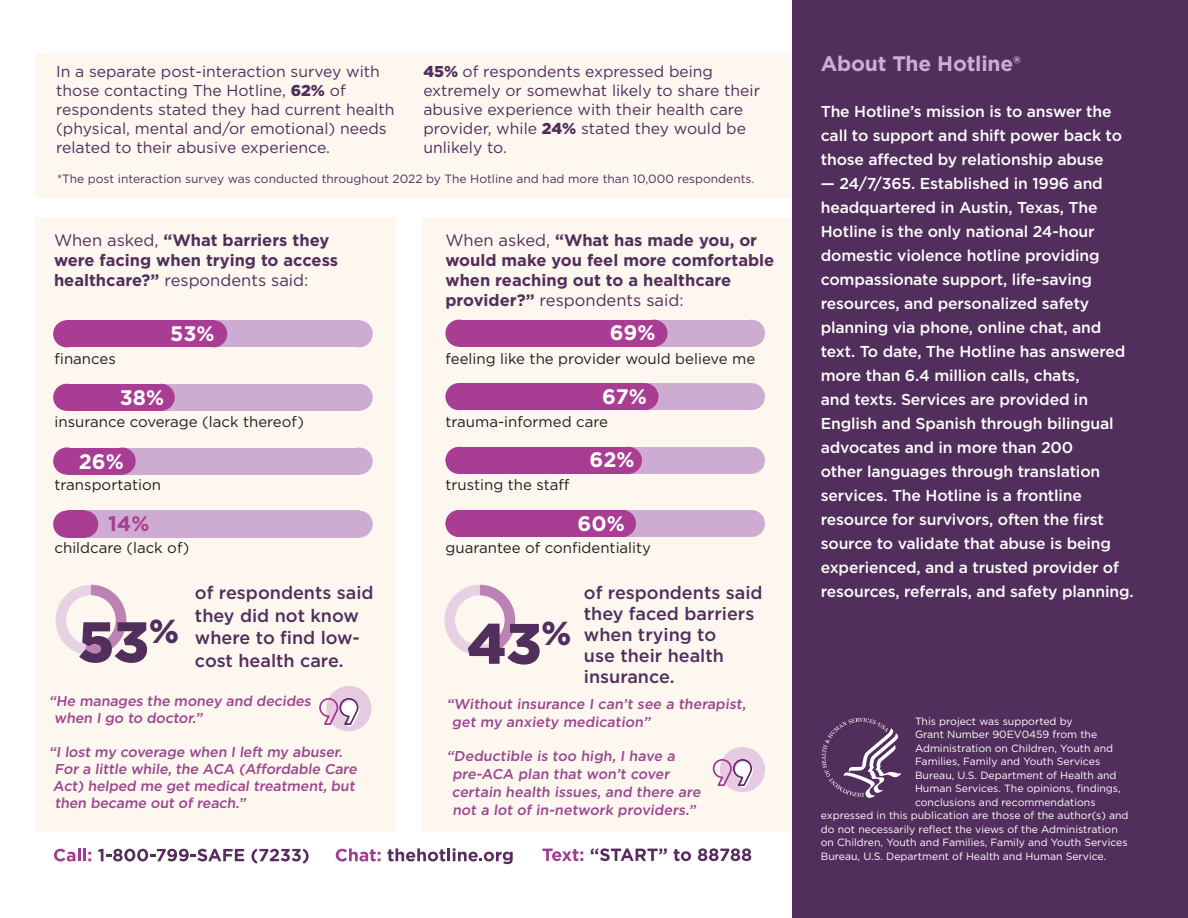
<style>
.page{position:relative;width:1188px;height:918px;background:#fff}
.page>*{position:absolute;margin:0;border:0;box-sizing:border-box;transform-origin:0 0}
.t1{font:900 57px "Gotham";color:#522e5c}
.t2{font:700 21px "Gotham";color:#fff}
.t3{font:700 21px "Gotham";letter-spacing:-.01em;color:#cdaed2}
.t4{font:700 21px "Gotham";color:#a93d93}
.t5{font:500 18px/21px "Gotham";color:#522e5c}
.t6{font:700 16.5px/19.8px "Gotham";color:#522e5c}
.t7{font:500 15.75px/24px "Gotham";letter-spacing:-.01em;color:#fff}
.t8{font:15.75px/18.9px "Gotham";color:#522e5c}
.t9{font:15px "Gotham";color:#231f20}
.t10{font:500 14.25px/18px "Gotham";color:#9b478f}
.t11{font:12px "Gotham";color:#522e5c}
.t12{font:10.5px "Gotham";color:#fff}
.s1{font-weight:900}
.s2{font-weight:400}
</style>
<div class="page">
<div style="left:36px;top:218px;width:360px;height:614px;background:#fdf7f0"></div>
<div style="left:422px;top:218px;width:389px;height:614px;background:#fdf7f0"></div>
<div style="left:792px;top:0;width:396px;height:918px;background:#522e5c"></div>
<svg style="left:822px;top:718px;width:80px;height:80px"></svg>
<div style="left:36px;top:53px;width:756px;height:145px;background:#fdf7f0"></div>
<svg style="left:54px;top:848px;width:37px;height:13px"></svg>
<svg style="left:98px;top:849px;width:146px;height:12px"></svg>
<svg style="left:251px;top:849px;width:58px;height:15px"></svg>
<svg style="left:336px;top:848px;width:45px;height:13px"></svg>
<svg style="left:388px;top:848px;width:125px;height:16px"></svg>
<svg style="left:542px;top:849px;width:41px;height:12px"></svg>
<svg style="left:591px;top:848px;width:76px;height:13px"></svg>
<svg style="left:674px;top:849px;width:17px;height:12px"></svg>
<svg style="left:698px;top:848px;width:53px;height:13px"></svg>
<div style="left:326px;top:686px;width:46px;height:45px;background:#e5cae1;border-radius:50%"></div>
<svg style="left:319px;top:698px;width:40px;height:28px"></svg>
<svg style="left:55px;top:585px;width:71px;height:70px"></svg>
<div style="left:66px;top:595px;width:50px;height:50px;background:#fdf7f0;border-radius:50%"></div>
<svg style="left:444px;top:585px;width:71px;height:71px"></svg>
<div style="left:455px;top:595px;width:50px;height:50px;background:#fdf7f0;border-radius:50%"></div>
<div style="left:738px;top:320px;width:27px;height:27px;background:#ceabd0;border-radius:50%"></div>
<div style="left:459px;top:320px;width:293px;height:27px;background:#ceabd0"></div>
<div style="left:446px;top:320px;width:26px;height:27px;background:#a93d93;border-radius:50%"></div>
<div style="left:640px;top:320px;width:28px;height:27px;background:#a93d93;border-radius:50%"></div>
<div style="left:459px;top:320px;width:197px;height:27px;background:#a93d93"></div>
<div style="left:738px;top:383px;width:27px;height:27px;background:#ceabd0;border-radius:50%"></div>
<div style="left:459px;top:383px;width:293px;height:27px;background:#ceabd0"></div>
<div style="left:446px;top:383px;width:26px;height:27px;background:#a93d93;border-radius:50%"></div>
<div style="left:632px;top:383px;width:26px;height:27px;background:#a93d93;border-radius:50%"></div>
<div style="left:459px;top:383px;width:186px;height:27px;background:#a93d93"></div>
<div style="left:738px;top:447px;width:27px;height:27px;background:#ceabd0;border-radius:50%"></div>
<div style="left:459px;top:447px;width:293px;height:27px;background:#ceabd0"></div>
<div style="left:446px;top:447px;width:26px;height:27px;background:#a93d93;border-radius:50%"></div>
<div style="left:615px;top:447px;width:27px;height:27px;background:#a93d93;border-radius:50%"></div>
<div style="left:459px;top:447px;width:171px;height:27px;background:#a93d93"></div>
<div style="left:738px;top:510px;width:27px;height:27px;background:#ceabd0;border-radius:50%"></div>
<div style="left:459px;top:510px;width:293px;height:27px;background:#ceabd0"></div>
<div style="left:446px;top:510px;width:26px;height:27px;background:#a93d93;border-radius:50%"></div>
<div style="left:609px;top:510px;width:27px;height:27px;background:#a93d93;border-radius:50%"></div>
<div style="left:459px;top:510px;width:167px;height:27px;background:#a93d93"></div>
<div style="left:346px;top:320px;width:27px;height:27px;background:#ceabd0;border-radius:50%"></div>
<div style="left:67px;top:320px;width:292px;height:27px;background:#ceabd0"></div>
<div style="left:53px;top:320px;width:27px;height:27px;background:#a93d93;border-radius:50%"></div>
<div style="left:200px;top:320px;width:27px;height:27px;background:#a93d93;border-radius:50%"></div>
<div style="left:67px;top:320px;width:148px;height:27px;background:#a93d93"></div>
<div style="left:346px;top:384px;width:27px;height:27px;background:#ceabd0;border-radius:50%"></div>
<div style="left:67px;top:384px;width:292px;height:27px;background:#ceabd0"></div>
<div style="left:53px;top:384px;width:27px;height:27px;background:#a93d93;border-radius:50%"></div>
<div style="left:148px;top:384px;width:27px;height:27px;background:#a93d93;border-radius:50%"></div>
<div style="left:67px;top:384px;width:96px;height:27px;background:#a93d93"></div>
<div style="left:346px;top:448px;width:27px;height:27px;background:#ceabd0;border-radius:50%"></div>
<div style="left:67px;top:448px;width:292px;height:27px;background:#ceabd0"></div>
<div style="left:53px;top:448px;width:27px;height:27px;background:#a93d93;border-radius:50%"></div>
<div style="left:109px;top:448px;width:27px;height:27px;background:#a93d93;border-radius:50%"></div>
<div style="left:67px;top:448px;width:57px;height:27px;background:#a93d93"></div>
<div style="left:346px;top:511px;width:27px;height:27px;background:#ceabd0;border-radius:50%"></div>
<div style="left:67px;top:511px;width:292px;height:27px;background:#ceabd0"></div>
<div style="left:53px;top:511px;width:27px;height:27px;background:#a93d93;border-radius:50%"></div>
<div style="left:71px;top:511px;width:27px;height:27px;background:#a93d93;border-radius:50%"></div>
<div style="left:67px;top:511px;width:18px;height:27px;background:#a93d93"></div>
<div style="left:720px;top:747px;width:45px;height:45px;background:#e5cae1;border-radius:50%"></div>
<svg style="left:712px;top:759px;width:41px;height:28px"></svg>
<p class="t8" style="left:56px;top:62px;width:340px">In a separate post-interaction survey with those contacting The Hotline, <span class="s1">62%</span> of respondents stated they had current health (physical, mental and/or emotional) needs related to their abusive experience.</p>
<p class="t8" style="left:423px;top:62px;width:338px"><span class="s1">45%</span> of respondents expressed being extremely or somewhat likely to share their abusive experience with their health care provider, while <span class="s1">24%</span> stated they would be unlikely to.</p>
<p class="t11" style="left:57px;top:171px;width:699px">*The post interaction survey was conducted throughout 2022 by The Hotline and had more than 10,000 respondents.</p>
<p class="t6" style="left:54px;top:231px;width:286px"><span class="s2">When asked,</span> “What barriers they were facing when trying to access healthcare?” <span class="s2">respondents said:</span></p>
<p class="t6" style="left:446px;top:231px;width:330px"><span class="s2">When asked,</span> “What has made you, or would make you feel more comfortable when reaching out to a healthcare provider?” <span class="s2">respondents said:</span></p>
<p class="t9" style="left:55px;top:350px;width:63px">finances</p>
<h2 class="t2" style="left:170px;top:319px;width:46px">53%</h2>
<h2 class="t2" style="left:610px;top:318px;width:47px">69%</h2>
<p class="t9" style="left:446px;top:350px;width:311px">feeling like the provider would believe me</p>
<h2 class="t2" style="left:120px;top:383px;width:46px">38%</h2>
<h2 class="t2" style="left:602px;top:382px;width:46px">67%</h2>
<p class="t9" style="left:55px;top:413px;width:251px">insurance coverage (lack thereof)</p>
<p class="t9" style="left:446px;top:413px;width:164px">trauma-informed care</p>
<h2 class="t2" style="left:79px;top:447px;width:47px">26%</h2>
<h2 class="t2" style="left:589px;top:446px;width:47px">62%</h2>
<p class="t9" style="left:55px;top:476px;width:108px">transportation</p>
<p class="t9" style="left:446px;top:476px;width:126px">trusting the staff</p>
<h2 class="t4" style="left:108px;top:510px;width:43px">14%</h2>
<h2 class="t2" style="left:578px;top:510px;width:49px">60%</h2>
<p class="t9" style="left:55px;top:539px;width:136px">childcare (lack of)</p>
<p class="t9" style="left:446px;top:539px;width:207px">guarantee of confidentiality</p>
<p class="t5" style="left:195px;top:581px;width:180px;line-height:22.5px">of respondents said they did not know where to find low&shy;cost health care.</p>
<p class="t5" style="left:584px;top:582px;width:180px">of respondents said they faced barriers when trying to<br>use their health insurance.</p>
<p class="t10" style="left:452px;top:695px;width:298px;text-indent:-5px">“Without insurance I can’t see a therapist, get my anxiety medication”</p>
<p class="t10" style="left:452px;top:747px;width:253px;text-indent:-5px">“Deductible is too high, I have a pre-ACA plan that won’t cover certain health issues, and there are not a lot of in-network providers.”</p>
<h1 class="t1" style="left:78px;top:603px;width:102px">53<sup>%</sup></h1>
<h1 class="t1" style="left:467px;top:604px;width:106px">43<sup>%</sup></h1>
<p class="t10" style="left:54px;top:692px;width:261px;line-height:17.1px;text-indent:-5px">“He manages the money and decides when I go to doctor.”</p>
<p class="t10" style="left:49px;top:743px;width:312px;line-height:17.1px">“I lost my coverage when I left my abuser.<br>For a little while, the ACA (Affordable Care Act) helped me get medical treatment, but then became out of reach.”</p>
<h2 class="t3" style="left:821px;top:49px;width:201px">About The Hotline®</h2>
<p class="t7" style="left:821px;top:100px;width:303px">The Hotline’s mission is to answer the call to support and shift power back to those affected by relationship abuse</p>
<p class="t7" style="left:821px;top:172px;width:314px">— 24/7/365. Established in 1996 and headquartered in Austin, Texas, The Hotline is the only national 24-hour domestic violence hotline providing compassionate support, life-saving resources, and personalized safety planning via phone, online chat, and text. To date, The Hotline has answered more than 6.4 million calls, chats,<br>and texts. Services are provided in English and Spanish through bilingual advocates and in more than 200<br>other languages through translation services. The Hotline is a frontline resource for survivors, often the first source to validate that abuse is being experienced, and a trusted provider of resources, referrals, and safety planning.</p>
<p class="t12" style="left:915px;top:714px;width:159px">This project was supported by</p>
<p class="t12" style="left:915px;top:728px;width:184px">Grant Number 90EV0459 from the</p>
<p class="t12" style="left:915px;top:741px;width:200px">Administration on Children, Youth and</p>
<p class="t12" style="left:915px;top:755px;width:187px">Families, Family and Youth Services</p>
<p class="t12" style="left:915px;top:768px;width:203px">Bureau, U.S. Department of Health and</p>
<p class="t12" style="left:915px;top:782px;width:207px">Human Services. The opinions, findings,</p>
<p class="t12" style="left:915px;top:795px;width:182px">conclusions and recommendations</p>
<p class="t12" style="left:821px;top:809px;width:309px">expressed in this publication are those of the author(s) and</p>
<p class="t12" style="left:821px;top:822px;width:299px">do not necessarily reflect the views of the Administration</p>
<p class="t12" style="left:821px;top:836px;width:308px">on Children, Youth and Families, Family and Youth Services</p>
<p class="t12" style="left:821px;top:849px;width:287px">Bureau, U.S. Department of Health and Human Service.</p>
</div>
